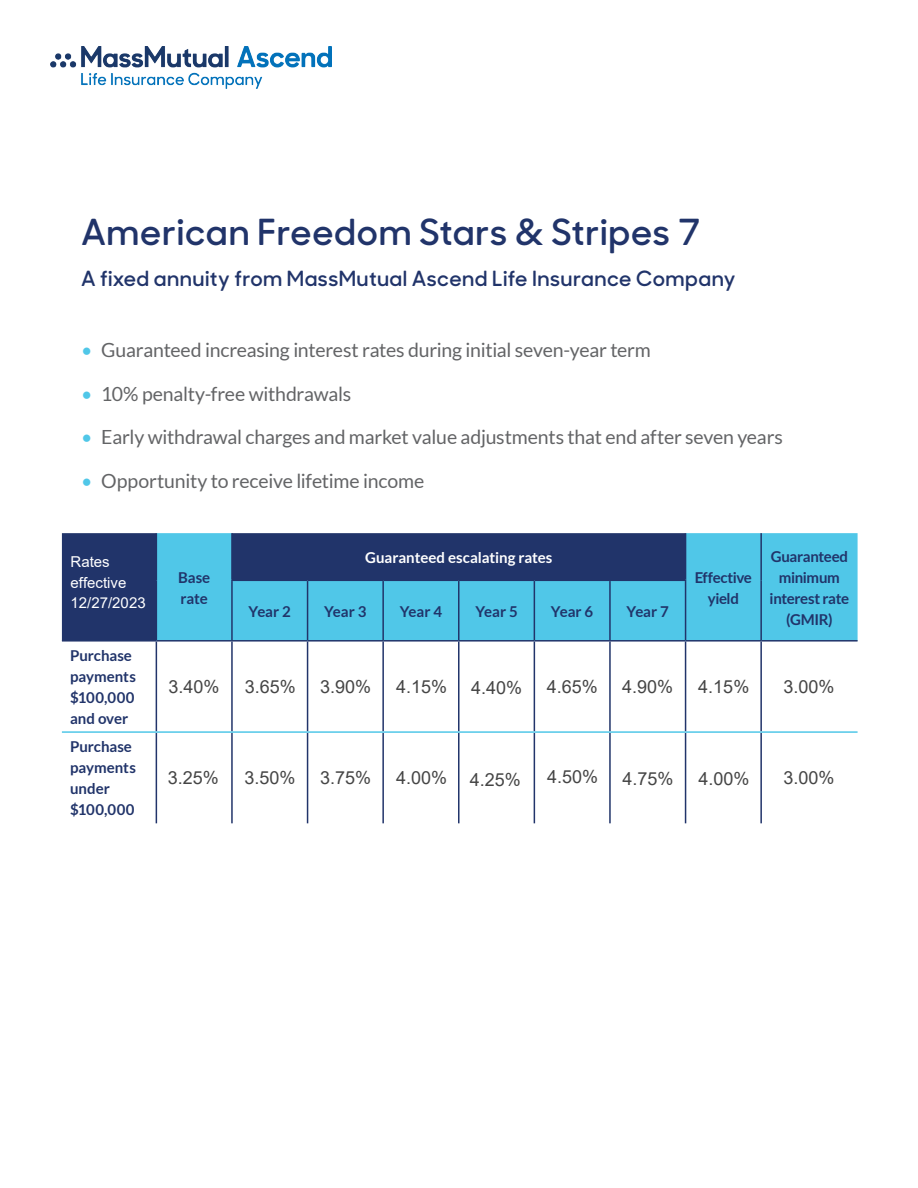
<style>
.page{position:relative;width:918px;height:1188px;background:#fff}
.page>*{position:absolute;margin:0;border:0;box-sizing:border-box;transform-origin:0 0}
.t1{font:600 36px "MM Sharp Sans";letter-spacing:.02em;color:#21346a}
.t2{font:600 21px "MM Sharp Sans";letter-spacing:.02em;color:#21346a}
.t3{font:19.5px "Lato";letter-spacing:-.015em;color:#636466}
.t4{font:18px "Arial";color:#454545}
.t5{font:700 15px/21px "Lato";letter-spacing:-.005em;color:#21346a}
.t6{font:700 15px/21px "Lato";letter-spacing:-.025em;color:#21346a;text-align:center}
.t7{font:700 15px "Lato";color:#fff}
.t8{font:15px/20.4px "Arial";color:#fff}
.s1{color:#50c7e8}
</style>
<div class="page">
<div style="left:62px;top:533px;width:94px;height:107px;background:#21346a"></div>
<svg style="left:157px;top:533px;width:701px;height:107px;background:#429cc3"></svg>
<hr style="left:156px;top:642px;width:1px;height:89px;background:#21346a">
<hr style="left:231px;top:642px;width:2px;height:89px;background:#21346a">
<hr style="left:307px;top:642px;width:1px;height:89px;background:#21346a">
<hr style="left:382px;top:642px;width:2px;height:89px;background:#21346a">
<hr style="left:458px;top:642px;width:2px;height:89px;background:#21346a">
<hr style="left:534px;top:642px;width:1px;height:89px;background:#21346a">
<hr style="left:609px;top:642px;width:2px;height:89px;background:#21346a">
<hr style="left:685px;top:642px;width:1px;height:89px;background:#21346a">
<hr style="left:760px;top:642px;width:2px;height:89px;background:#21346a">
<hr style="left:156px;top:733px;width:1px;height:90px;background:#21346a">
<hr style="left:231px;top:733px;width:2px;height:90px;background:#21346a">
<hr style="left:307px;top:733px;width:1px;height:90px;background:#21346a">
<hr style="left:382px;top:733px;width:2px;height:90px;background:#21346a">
<hr style="left:458px;top:733px;width:2px;height:90px;background:#21346a">
<hr style="left:534px;top:733px;width:1px;height:90px;background:#21346a">
<hr style="left:609px;top:733px;width:2px;height:90px;background:#21346a">
<hr style="left:685px;top:733px;width:1px;height:90px;background:#21346a">
<hr style="left:760px;top:733px;width:2px;height:90px;background:#21346a">
<hr style="left:62px;top:731px;width:94px;height:2px;background:#50c7e8">
<hr style="left:156px;top:731px;width:76px;height:2px;background:#50c7e8">
<hr style="left:232px;top:731px;width:76px;height:2px;background:#50c7e8">
<hr style="left:308px;top:731px;width:75px;height:2px;background:#50c7e8">
<hr style="left:383px;top:731px;width:76px;height:2px;background:#50c7e8">
<hr style="left:459px;top:731px;width:75px;height:2px;background:#50c7e8">
<hr style="left:534px;top:731px;width:76px;height:2px;background:#50c7e8">
<hr style="left:610px;top:731px;width:76px;height:2px;background:#50c7e8">
<hr style="left:686px;top:731px;width:75px;height:2px;background:#50c7e8">
<hr style="left:761px;top:731px;width:97px;height:2px;background:#50c7e8">
<hr style="left:156px;top:533px;width:1px;height:47px;background:#21346a">
<hr style="left:156px;top:580px;width:1px;height:60px;background:#21346a">
<hr style="left:62px;top:640px;width:94px;height:2px;background:#21346a">
<hr style="left:156px;top:640px;width:76px;height:2px;background:#21346a">
<hr style="left:231px;top:533px;width:2px;height:47px;background:#21346a">
<hr style="left:685px;top:533px;width:1px;height:47px;background:#21346a">
<hr style="left:760px;top:533px;width:2px;height:47px;background:#21346a">
<hr style="left:760px;top:580px;width:2px;height:60px;background:#21346a">
<hr style="left:686px;top:640px;width:75px;height:2px;background:#21346a">
<hr style="left:761px;top:640px;width:97px;height:2px;background:#21346a">
<hr style="left:231px;top:580px;width:77px;height:1px;background:#21346a">
<hr style="left:231px;top:581px;width:2px;height:59px;background:#21346a">
<hr style="left:308px;top:580px;width:75px;height:1px;background:#21346a">
<hr style="left:307px;top:581px;width:1px;height:59px;background:#21346a">
<hr style="left:383px;top:580px;width:76px;height:1px;background:#21346a">
<hr style="left:382px;top:581px;width:2px;height:59px;background:#21346a">
<hr style="left:459px;top:580px;width:75px;height:1px;background:#21346a">
<hr style="left:458px;top:581px;width:2px;height:59px;background:#21346a">
<hr style="left:534px;top:580px;width:76px;height:1px;background:#21346a">
<hr style="left:534px;top:581px;width:1px;height:59px;background:#21346a">
<hr style="left:610px;top:580px;width:76px;height:1px;background:#21346a">
<hr style="left:609px;top:581px;width:2px;height:59px;background:#21346a">
<hr style="left:685px;top:581px;width:1px;height:59px;background:#21346a">
<hr style="left:232px;top:640px;width:76px;height:2px;background:#21346a">
<hr style="left:308px;top:640px;width:75px;height:2px;background:#21346a">
<hr style="left:383px;top:640px;width:76px;height:2px;background:#21346a">
<hr style="left:459px;top:640px;width:75px;height:2px;background:#21346a">
<hr style="left:534px;top:640px;width:76px;height:2px;background:#21346a">
<hr style="left:610px;top:640px;width:76px;height:2px;background:#21346a">
<img style="left:50px;top:46px;width:281px;height:42px">
<h1 class="t1" style="left:81px;top:204px;width:621px">American Freedom Stars &amp; Stripes 7</h1>
<p class="t2" style="left:81px;top:262px;width:656px">A fixed annuity from MassMutual Ascend Life Insurance Company</p>
<p class="t3" style="left:81px;top:339px;width:571px"><span class="s1">•</span> Guaranteed increasing interest rates during initial seven-year term</p>
<p class="t3" style="left:81px;top:383px;width:272px"><span class="s1">•</span> 10% penalty-free withdrawals</p>
<p class="t3" style="left:81px;top:426px;width:703px"><span class="s1">•</span> Early withdrawal charges and market value adjustments that end after seven years</p>
<p class="t3" style="left:81px;top:470px;width:345px"><span class="s1">•</span> Opportunity to receive lifetime income</p>
<p class="t8" style="left:71px;top:552px;width:77px">Rates effective<br>12/27/2023</p>
<p class="t5" style="left:70px;top:645px;width:67px">Purchase payments $100,000 and over</p>
<p class="t5" style="left:70px;top:736px;width:67px">Purchase payments under $100,000</p>
<p class="t5" style="left:178px;top:566px;width:34px">Base rate</p>
<p class="t4" style="left:168px;top:675px;width:53px">3.40%</p>
<p class="t4" style="left:168px;top:765px;width:53px">3.25%</p>
<p class="t7" style="left:365px;top:549px;width:189px">Guaranteed escalating rates</p>
<p class="t5" style="left:249px;top:600px;width:44px">Year 2</p>
<p class="t5" style="left:324px;top:600px;width:44px">Year 3</p>
<p class="t5" style="left:400px;top:600px;width:44px">Year 4</p>
<p class="t5" style="left:475px;top:600px;width:44px">Year 5</p>
<p class="t5" style="left:551px;top:600px;width:44px">Year 6</p>
<p class="t5" style="left:627px;top:600px;width:44px">Year 7</p>
<p class="t6" style="left:695px;top:566px;width:59px">Effective yield</p>
<p class="t6" style="left:770px;top:545px;width:81px">Guaranteed minimum interest rate (GMIR)</p>
<p class="t4" style="left:245px;top:675px;width:53px">3.65%</p>
<p class="t4" style="left:320px;top:675px;width:53px">3.90%</p>
<p class="t4" style="left:396px;top:674px;width:53px">4.15%</p>
<p class="t4" style="left:471px;top:675px;width:53px">4.40%</p>
<p class="t4" style="left:547px;top:674px;width:53px">4.65%</p>
<p class="t4" style="left:622px;top:675px;width:53px">4.90%</p>
<p class="t4" style="left:698px;top:674px;width:53px">4.15%</p>
<p class="t4" style="left:784px;top:674px;width:53px">3.00%</p>
<p class="t4" style="left:245px;top:765px;width:53px">3.50%</p>
<p class="t4" style="left:320px;top:765px;width:53px">3.75%</p>
<p class="t4" style="left:396px;top:765px;width:53px">4.00%</p>
<p class="t4" style="left:470px;top:767px;width:53px">4.25%</p>
<p class="t4" style="left:547px;top:765px;width:53px">4.50%</p>
<p class="t4" style="left:623px;top:767px;width:53px">4.75%</p>
<p class="t4" style="left:699px;top:766px;width:53px">4.00%</p>
<p class="t4" style="left:783px;top:766px;width:53px">3.00%</p>
</div>
